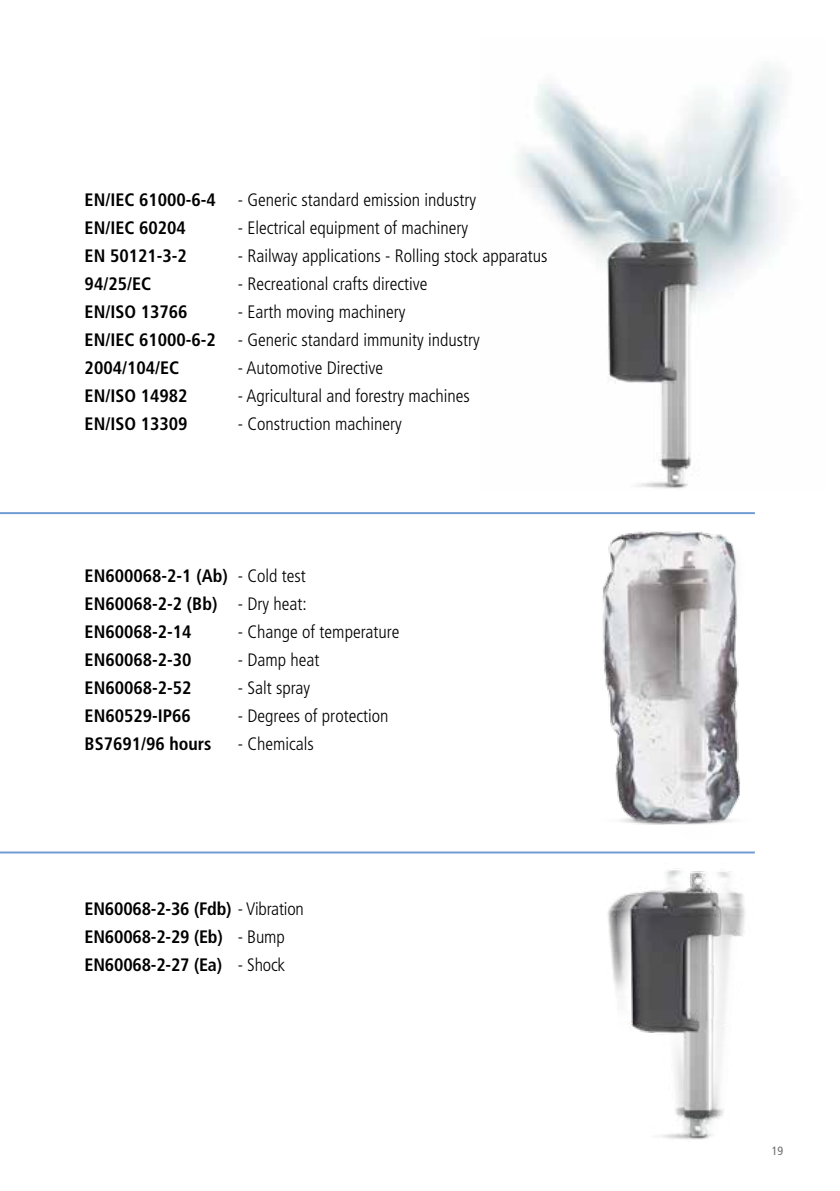
<style>
.page{position:relative;width:840px;height:1191px;background:#fff}
.page>*{position:absolute;margin:0;border:0;box-sizing:border-box;transform-origin:0 0}
.t1{font:300 condensed 18px/28px "Frutiger LT Pro";color:#000}
.t2{font:700 condensed 18px/28px "Frutiger LT Pro";color:#000}
.t3{font:condensed 12px "Frutiger LT Pro";color:#6d6e71}
.s1{font-weight:700}
.s2{font-weight:300}
</style>
<div class="page">
<img style="left:556px;top:512px;width:199px;height:341px">
<img style="left:607px;top:870px;width:138px;height:270px">
<img style="left:519px;top:63px;width:265px;height:426px">
<hr style="left:0;top:851px;width:754px;height:2px;background:#709cd2">
<hr style="left:0;top:512px;width:754px;height:2px;background:#709cd2">
<p class="t1" style="left:85px;top:186px;width:393px"><span class="s1">EN/IEC 61000-6-4</span> - Generic standard emission industry<br><span class="s1">EN/IEC 60204</span></p>
<p class="t1" style="left:238px;top:214px;width:231px">- Electrical equipment of machinery</p>
<p class="t2" style="left:85px;top:242px;width:104px">EN 50121-3-2</p>
<p class="t1" style="left:238px;top:242px;width:311px">- Railway applications - Rolling stock apparatus</p>
<p class="t2" style="left:85px;top:270px;width:68px">94/25/EC</p>
<p class="t1" style="left:238px;top:270px;width:191px">- Recreational crafts directive</p>
<p class="t2" style="left:85px;top:298px;width:104px">EN/ISO 13766</p>
<p class="t1" style="left:85px;top:298px;width:396px;text-indent:153px">- Earth moving machinery<br><span class="s1">EN/IEC 61000-6-2</span> - Generic standard immunity industry<br><span class="s1">2004/104/EC</span></p>
<p class="t1" style="left:238px;top:354px;width:147px">- Automotive Directive</p>
<p class="t2" style="left:85px;top:382px;width:104px">EN/ISO 14982</p>
<p class="t1" style="left:238px;top:382px;width:233px">- Agricultural and forestry machines</p>
<p class="t2" style="left:85px;top:410px;width:104px">EN/ISO 13309</p>
<p class="t1" style="left:238px;top:410px;width:165px">- Construction machinery</p>
<p class="t2" style="left:85px;top:562px;width:224px;text-align:justify">EN600068-2-1 (Ab) <span class="s2">- Cold test </span>EN60068-2-2 (Bb) <span class="s2">- Dry heat:<br></span>EN60068-2-14</p>
<p class="t1" style="left:238px;top:618px;width:163px">- Change of temperature</p>
<p class="t2" style="left:85px;top:646px;width:108px">EN60068-2-30</p>
<p class="t1" style="left:238px;top:646px;width:83px">- Damp heat</p>
<p class="t2" style="left:85px;top:674px;width:108px">EN60068-2-52</p>
<p class="t1" style="left:238px;top:674px;width:74px">- Salt spray</p>
<p class="t2" style="left:85px;top:702px;width:108px">EN60529-IP66</p>
<p class="t1" style="left:238px;top:702px;width:152px">- Degrees of protection</p>
<p class="t2" style="left:85px;top:730px;width:128px">BS7691/96 hours</p>
<p class="t1" style="left:238px;top:730px;width:77px">- Chemicals</p>
<p class="t2" style="left:85px;top:895px;width:220px">EN60068-2-36 (Fdb) <span class="s2">- Vibration<br></span>EN60068-2-29 (Eb) <span class="s2">- Bump<br></span>EN60068-2-27 (Ea) <span class="s2">- Shock</span></p>
<p class="t3" style="left:771px;top:1143px;width:13px">19</p>
</div>
